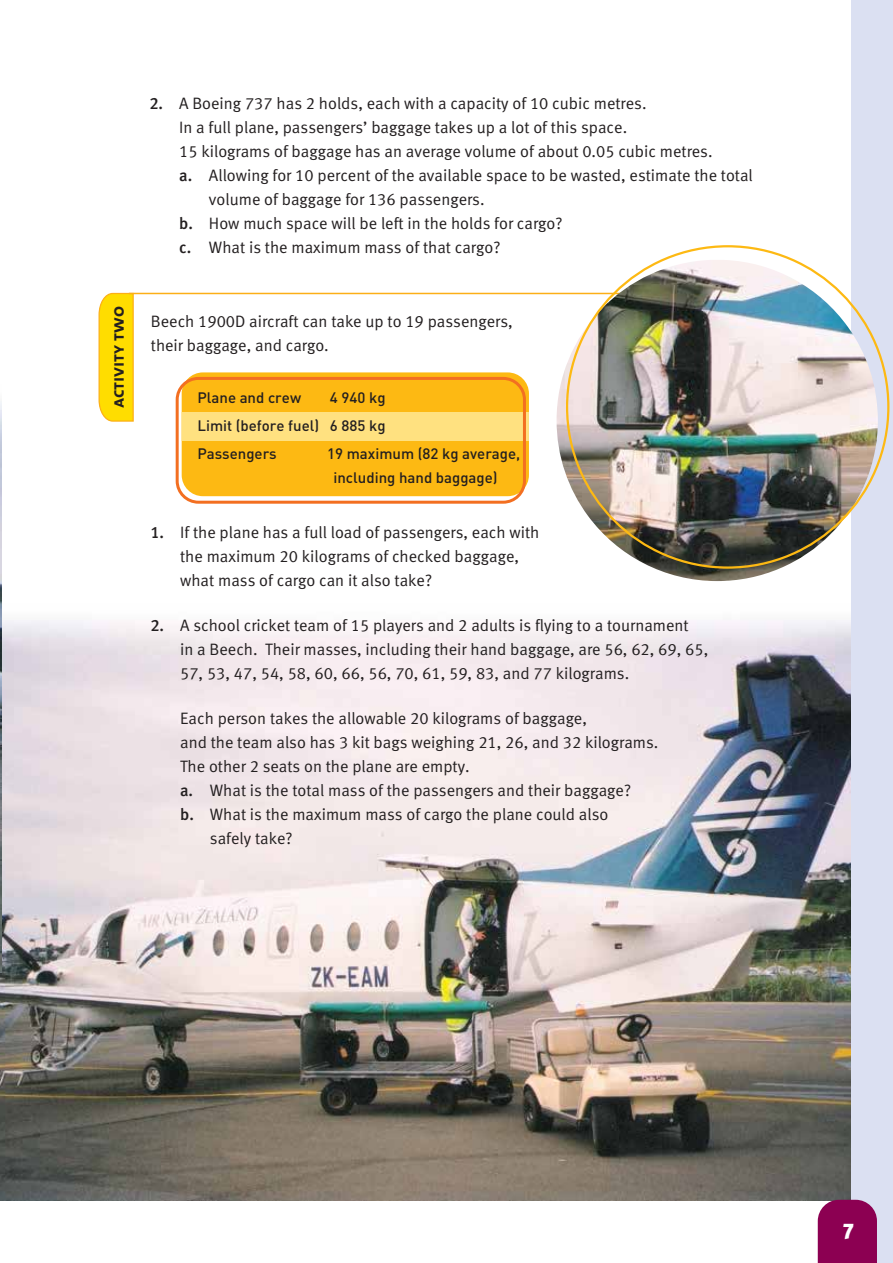
<style>
.page{position:relative;width:893px;height:1263px;background:#fff}
.page>*{position:absolute;margin:0;border:0;box-sizing:border-box;transform-origin:0 0}
.t1{font:21px "Meta Black LFNZ";color:#fff}
.t2{font:18px "The Mix NZ Bold Caps";color:#231f20}
.t3{font:16.5px/24px "Meta Normal LFNZ";color:#231f20}
.t4{font:500 15px/28.2px "DIN Unitec";color:#231f20;text-align:justify}
.s1{font-family:"Meta Medium LFNZ"}
</style>
<div class="page">
<img style="left:0;top:603px;width:852px;height:597px">
<img style="left:0;top:401px;width:1px;height:572px">
<div style="left:852px;top:0;width:41px;height:1263px;background:#dbe0f2"></div>
<div style="left:818px;top:1200px;width:59px;height:63px;background:#8c0052"></div>
<svg style="left:98px;top:292px;width:29px;height:130px;background:#fedc11"></svg>
<svg style="left:127px;top:292px;width:430px;height:131px"></svg>
<img style="left:557px;top:260px;width:321px;height:321px">
<div style="left:182px;top:372px;width:347px;height:124px;background:#fdb913;border-radius:21px"></div>
<div style="left:182px;top:412px;width:347px;height:29px;background:#ffe180"></div>
<div style="left:176px;top:377px;width:350px;height:127px;border:3px solid #f36f21;border-radius:21px"></div>
<p class="t2" style="left:103px;top:408px;width:104px;rotate:-90deg">activity two</p>
<p class="t3" style="left:149px;top:91px;width:499px"><span class="s1">2.</span> A Boeing 737 has 2 holds, each with a capacity of 10 cubic metres.</p>
<p class="t3" style="left:179px;top:115px;width:449px">In a full plane, passengers’ baggage takes up a lot of this space.</p>
<p class="t3" style="left:179px;top:139px;width:535px">15 kilograms of baggage has an average volume of about 0.05 cubic metres.</p>
<p class="t3" style="left:179px;top:163px;width:575px"><span class="s1">a.</span> Allowing for 10 percent of the available space to be wasted, estimate the total</p>
<p class="t3" style="left:209px;top:187px;width:277px">volume of baggage for 136 passengers.</p>
<p class="t3" style="left:179px;top:211px;width:385px"><span class="s1">b.</span> How much space will be left in the holds for cargo?</p>
<p class="t3" style="left:179px;top:235px;width:323px"><span class="s1">c.</span> What is the maximum mass of that cargo?</p>
<p class="t3" style="left:151px;top:309px;width:363px">Beech 1900D aircraft can take up to 19 passengers, their baggage, and cargo.</p>
<p class="t4" style="left:197px;top:383px;width:190px;text-indent:133px">4 940 kg Limit (before fuel) 6 885 kg Passengers</p>
<p class="t4" style="left:197px;top:383px;width:105px">Plane and crew</p>
<p class="t4" style="left:333px;top:441px;width:188px;line-height:24px;text-indent:-6px">19 maximum (82 kg average, including hand baggage)</p>
<p class="t3" style="left:180px;top:520px;width:361px;text-indent:-30px"><span class="s1">1.</span> If the plane has a full load of passengers, each with the maximum 20 kilograms of checked baggage, what mass of cargo can it also take?</p>
<p class="t3" style="left:180px;top:613px;width:530px;text-indent:-30px"><span class="s1">2.</span> A school cricket team of 15 players and 2 adults is flying to a tournament<br>in a Beech. Their masses, including their hand baggage, are 56, 62, 69, 65,<br>57, 53, 47, 54, 58, 60, 66, 56, 70, 61, 59, 83, and 77 kilograms.</p>
<p class="t3" style="left:180px;top:706px;width:408px">Each person takes the allowable 20 kilograms of baggage,</p>
<p class="t3" style="left:180px;top:730px;width:480px">and the team also has 3 kit bags weighing 21, 26, and 32 kilograms.</p>
<p class="t3" style="left:180px;top:754px;width:291px">The other 2 seats on the plane are empty.</p>
<p class="t3" style="left:180px;top:778px;width:452px"><span class="s1">a.</span> What is the total mass of the passengers and their baggage?</p>
<p class="t3" style="left:180px;top:802px;width:430px"><span class="s1">b.</span> What is the maximum mass of cargo the plane could also</p>
<p class="t3" style="left:210px;top:826px;width:84px">safely take?</p>
<p class="t1" style="left:842px;top:1218px;width:13px">7</p>
</div>
